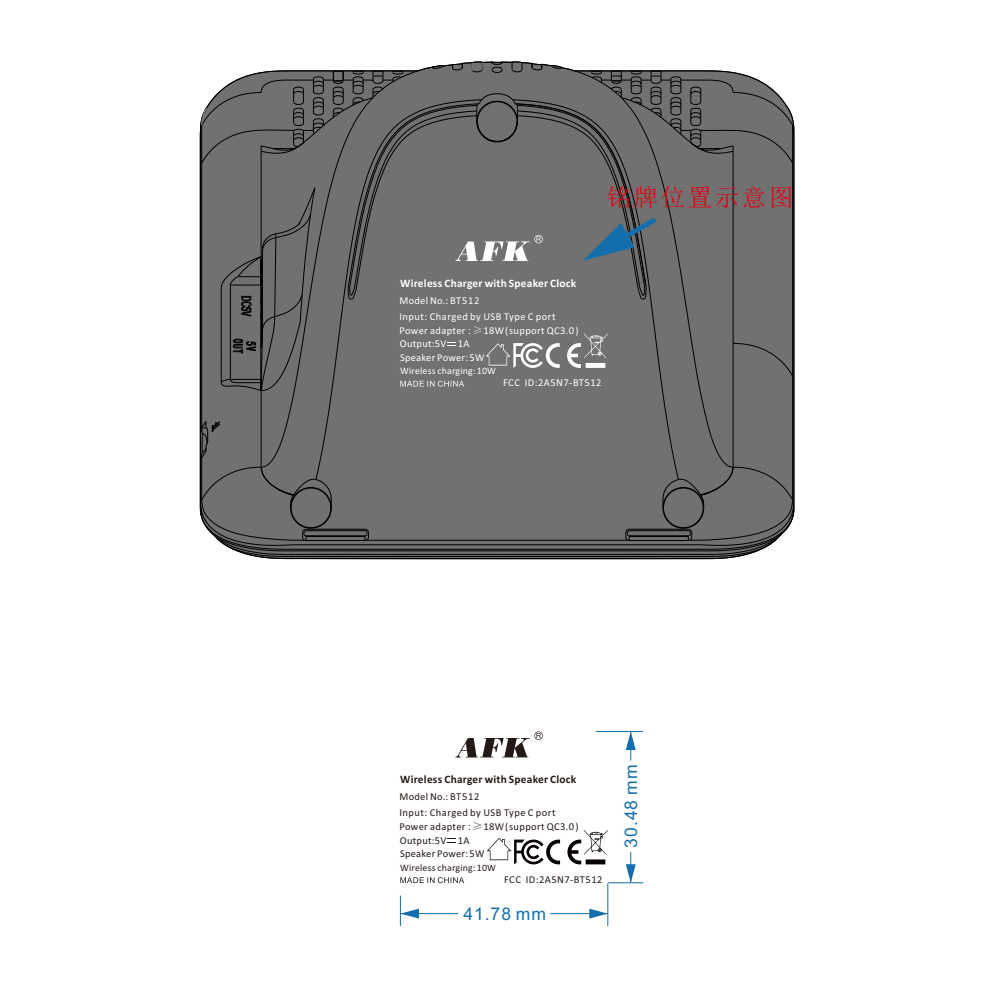
<style>
.page{position:relative;width:993px;height:993px;background:#fff}
.page>*{position:absolute;margin:0;border:0;box-sizing:border-box;transform-origin:0 0}
.t1{font:24.5px "Sim Sun";letter-spacing:.1em;color:#e60013}
.t2{font:17.5px "Arial";letter-spacing:.055em;color:#146eab}
.t3{font:700 11.38px "Calibri";letter-spacing:.02em;color:#fff}
.t4{font:700 11.38px "Calibri";letter-spacing:.02em;color:#231916}
.t5{font:10.5px/14.3px "Calibri";letter-spacing:.035em;color:#fff}
.t6{font:10.5px/14.3px "Calibri";letter-spacing:.035em;color:#231916}
.t7{font:9.8px "Calibri";letter-spacing:.02em;color:#fff}
.t8{font:9.8px "Calibri";letter-spacing:.02em;color:#231916}
.s1{font-family:"Sim Sun"}
</style>
<div class="page">
<svg style="left:567px;top:829px;width:40px;height:35px"></svg>
<svg style="left:487px;top:838px;width:73px;height:26px"></svg>
<svg style="left:455px;top:731px;width:87px;height:26px"></svg>
<svg style="left:400px;top:877px;width:64px;height:5px"></svg>
<svg style="left:199px;top:61px;width:595px;height:498px;background:#6f6f70"></svg>
<hr style="left:400px;top:895px;width:1px;height:30px;background:#146eab">
<hr style="left:607px;top:882px;width:1px;height:43px;background:#146eab">
<hr style="left:400px;top:913px;width:58px;height:1px;background:#146eab">
<svg style="left:400px;top:908px;width:19px;height:10px"></svg>
<hr style="left:550px;top:913px;width:57px;height:1px;background:#146eab">
<svg style="left:589px;top:908px;width:18px;height:10px"></svg>
<hr style="left:608px;top:882px;width:35px;height:1px;background:#146eab">
<hr style="left:595px;top:731px;width:48px;height:1px;background:#146eab">
<hr style="left:630px;top:851px;width:1px;height:31px;background:#146eab">
<svg style="left:625px;top:863px;width:10px;height:19px"></svg>
<svg style="left:625px;top:732px;width:10px;height:28px"></svg>
<p class="t3" style="left:400px;top:278px;width:178px">Wireless Charger with Speaker Clock</p>
<p class="t5" style="left:399px;top:309px;width:181px">Input: Charged by USB Type C port<br>Power adapter<span class="s1">:≥</span>18W(support QC3.0)</p>
<p class="t7" style="left:400px;top:367px;width:97px">Wireless charging:10W</p>
<p class="t5" style="left:399px;top:294px;width:81px">Model No.: BT512</p>
<p class="t5" style="left:400px;top:337px;width:71px">Output:5V 1A</p>
<p class="t5" style="left:400px;top:351px;width:86px">Speaker Power:5W</p>
<h1 class="t1" style="left:606px;top:185px;width:188px">铭牌位置示意图</h1>
<p class="t5" style="left:503px;top:376px;width:100px">FCC ID:2A5N7-BT512</p>
<p class="t4" style="left:400px;top:774px;width:178px">Wireless Charger with Speaker Clock</p>
<p class="t6" style="left:399px;top:806px;width:181px">Input: Charged by USB Type C port<br>Power adapter<span class="s1">:≥</span>18W(support QC3.0)</p>
<p class="t8" style="left:400px;top:863px;width:97px">Wireless charging:10W</p>
<p class="t6" style="left:399px;top:790px;width:81px">Model No.: BT512</p>
<p class="t6" style="left:400px;top:833px;width:71px">Output:5V 1A</p>
<p class="t6" style="left:400px;top:847px;width:86px">Speaker Power:5W</p>
<p class="t6" style="left:504px;top:872px;width:100px">FCC ID:2A5N7-BT512</p>
<h2 class="t2" style="left:463px;top:906px;width:84px">41.78 mm</h2>
<h2 class="t2" style="left:624px;top:847px;width:84px;rotate:-90deg">30.48 mm</h2>
</div>
